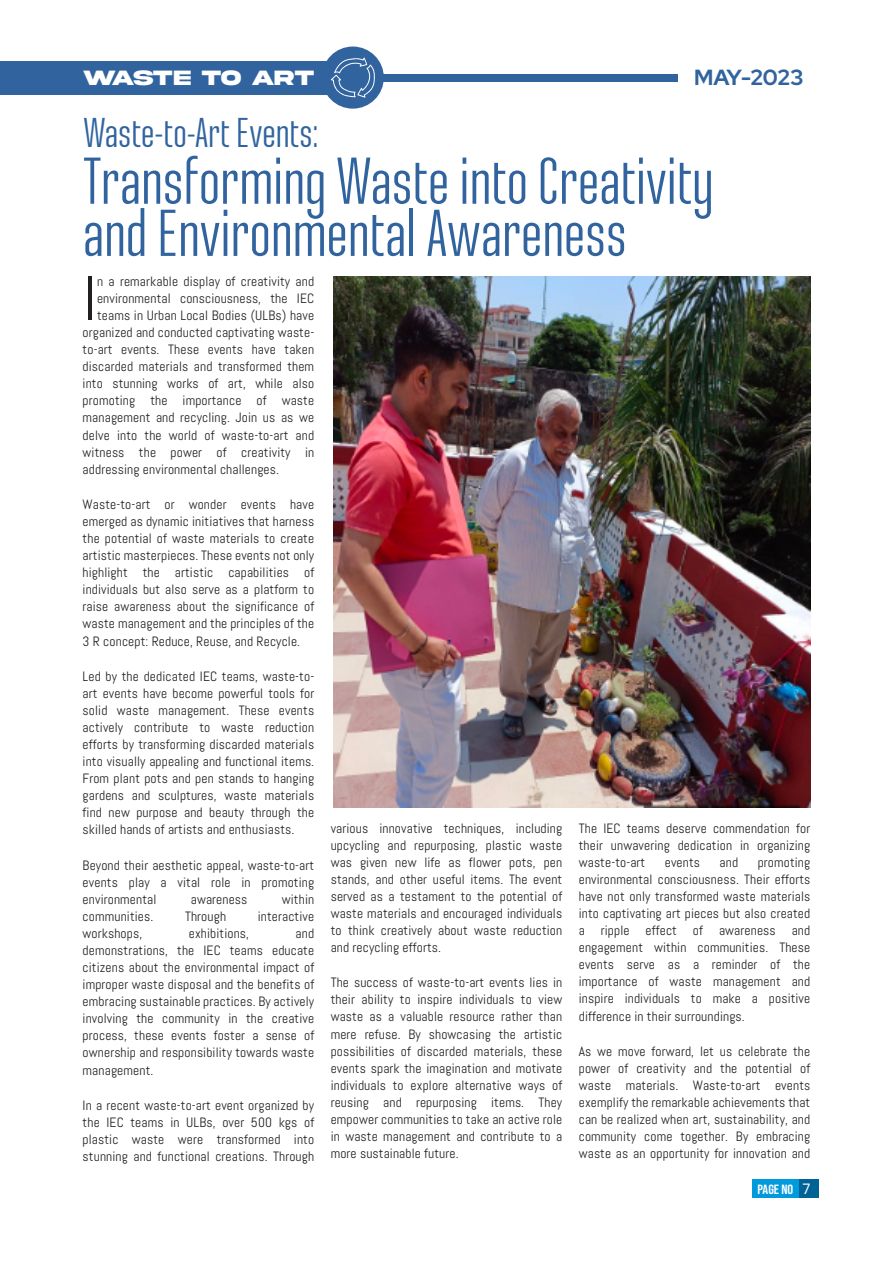
<style>
.page{position:relative;width:893px;height:1263px;background:#fff}
.page>*{position:absolute;margin:0;border:0;box-sizing:border-box;transform-origin:0 0}
.t1{font:66px/52.2px "Ristretto Pro";color:#31649f}
.t2{font:62.25px "Abel";color:#231f20}
.t3{font:41.55px "Ristretto Pro";color:#31649f}
.t4{font:700 21.9px "Akira Expanded Super";color:#fff}
.t5{font:800 21.9px "Red Hat Display";color:#31649f}
.t6{font:13.5px/17.1px "Abel";letter-spacing:.01em;color:#231f20;text-align:justify}
.t7{font:13.35px "Bebas Neue";color:#fff;scale:1.08 1}
.s1{font-family:"Poppins";font-size:14.55px}
</style>
<div class="page">
<div style="left:798px;top:1179px;width:20px;height:19px;background:#006295"></div>
<div style="left:752px;top:1179px;width:46px;height:19px;background:#009add"></div>
<img style="left:333px;top:276px;width:477px;height:531px">
<div style="left:0;top:61px;width:338px;height:33px;background:#31649f"></div>
<div style="left:322px;top:47px;width:62px;height:62px;background:#31649f;border-radius:50%"></div>
<div style="left:383px;top:74px;width:295px;height:8px;background:#31649f"></div>
<svg style="left:331px;top:58px;width:44px;height:40px"></svg>
<h3 class="t4" style="left:83px;top:69px;width:232px">WASTE TO ART</h3>
<h3 class="t5" style="left:694px;top:63px;width:111px">MAY-2023</h3>
<h3 class="t3" style="left:83px;top:116px;width:237px">Waste-to-Art Events:</h3>
<h1 class="t1" style="left:83px;top:161px;width:633px">Transforming Waste into Creativity and Environmental Awareness</h1>
<h2 class="t2" style="left:83px;top:259px;width:15px">I</h2>
<p class="t6" style="left:97px;top:273px;width:219px">n a remarkable display of creativity and</p>
<p class="t6" style="left:97px;top:290px;width:219px">environmental consciousness, the IEC</p>
<p class="t6" style="left:97px;top:307px;width:219px">teams in Urban Local Bodies (ULBs) have</p>
<p class="t6" style="left:83px;top:324px;width:233px">organized and conducted captivating waste-</p>
<p class="t6" style="left:83px;top:341px;width:233px">to-art events. These events have taken</p>
<p class="t6" style="left:83px;top:358px;width:233px">discarded materials and transformed them</p>
<p class="t6" style="left:83px;top:375px;width:233px">into stunning works of art, while also</p>
<p class="t6" style="left:83px;top:392px;width:233px">promoting the importance of waste</p>
<p class="t6" style="left:83px;top:409px;width:233px">management and recycling. Join us as we</p>
<p class="t6" style="left:83px;top:426px;width:233px">delve into the world of waste-to-art and</p>
<p class="t6" style="left:83px;top:443px;width:233px">witness the power of creativity in</p>
<p class="t6" style="left:83px;top:461px;width:198px">addressing environmental challenges.</p>
<p class="t6" style="left:83px;top:496px;width:233px">Waste-to-art or wonder events have emerged as dynamic initiatives that harness the potential of waste materials to create artistic masterpieces. These events not only highlight the artistic capabilities of individuals but also serve as a platform to raise awareness about the significance of waste management and the principles of the 3 R concept: Reduce, Reuse, and Recycle.</p>
<p class="t6" style="left:83px;top:667px;width:233px">Led by the dedicated IEC teams, waste-to&shy;art events have become powerful tools for solid waste management. These events actively contribute to waste reduction efforts by transforming discarded materials into visually appealing and functional items.<br>From plant pots and pen stands to hanging gardens and sculptures, waste materials find new purpose and beauty through the skilled hands of artists and enthusiasts.</p>
<p class="t6" style="left:83px;top:856px;width:233px">Beyond their aesthetic appeal, waste-to-art events play a vital role in promoting environmental</p>
<p class="t6" style="left:579px;top:819px;width:233px">The IEC teams deserve commendation for their unwavering dedication in organizing waste-to-art</p>
<p class="t6" style="left:331px;top:819px;width:233px">various innovative techniques, including upcycling and repurposing, plastic waste was given new life as flower pots, pen stands, and other useful items. The event served as a testament to the potential of waste materials and encouraged individuals to think creatively about waste reduction and recycling efforts.</p>
<p class="t6" style="left:331px;top:974px;width:233px">The success of waste-to-art events lies in their ability to inspire individuals to view waste as a valuable resource rather than mere refuse. By showcasing the artistic possibilities of discarded materials, these events spark the imagination and motivate individuals to explore alternative ways of reusing and repurposing items. They empower communities to take an active role in waste management and contribute to a more sustainable future.</p>
<p class="t6" style="left:579px;top:853px;width:233px;text-indent:179px">promoting environmental consciousness. Their efforts have not only transformed waste materials into captivating art pieces but also created a ripple effect of awareness and engagement within communities. These events serve as a reminder of the importance of waste management and inspire individuals to make a positive difference in their surroundings.</p>
<p class="t6" style="left:579px;top:1042px;width:233px">As we move forward, let us celebrate the power of creativity and the potential of waste materials. Waste-to-art events exemplify the remarkable achievements that can be realized when art, sustainability, and community come together. By embracing waste as an opportunity for innovation and</p>
<p class="t6" style="left:665px;top:853px;width:37px">events</p>
<p class="t6" style="left:720px;top:853px;width:20px">and</p>
<p class="t6" style="left:191px;top:890px;width:58px">awareness</p>
<p class="t6" style="left:282px;top:890px;width:34px">within</p>
<p class="t6" style="left:83px;top:907px;width:72px">communities.</p>
<p class="t6" style="left:185px;top:907px;width:43px">Through</p>
<p class="t6" style="left:258px;top:907px;width:58px">interactive</p>
<p class="t6" style="left:83px;top:925px;width:61px">workshops,</p>
<p class="t6" style="left:189px;top:925px;width:62px">exhibitions,</p>
<p class="t6" style="left:83px;top:925px;width:233px;text-indent:213px">and demonstrations, the IEC teams educate citizens about the environmental impact of improper waste disposal and the benefits of embracing sustainable practices. By actively involving the community in the creative process, these events foster a sense of ownership and responsibility towards waste management.</p>
<p class="t6" style="left:83px;top:1096px;width:233px">In a recent waste-to-art event organized by the IEC teams in ULBs, over 500 kgs of plastic waste were transformed into stunning and functional creations. Through</p>
<p class="t7" style="left:758px;top:1181px;width:50px">PAGE NO <span class="s1">7</span></p>
</div>
